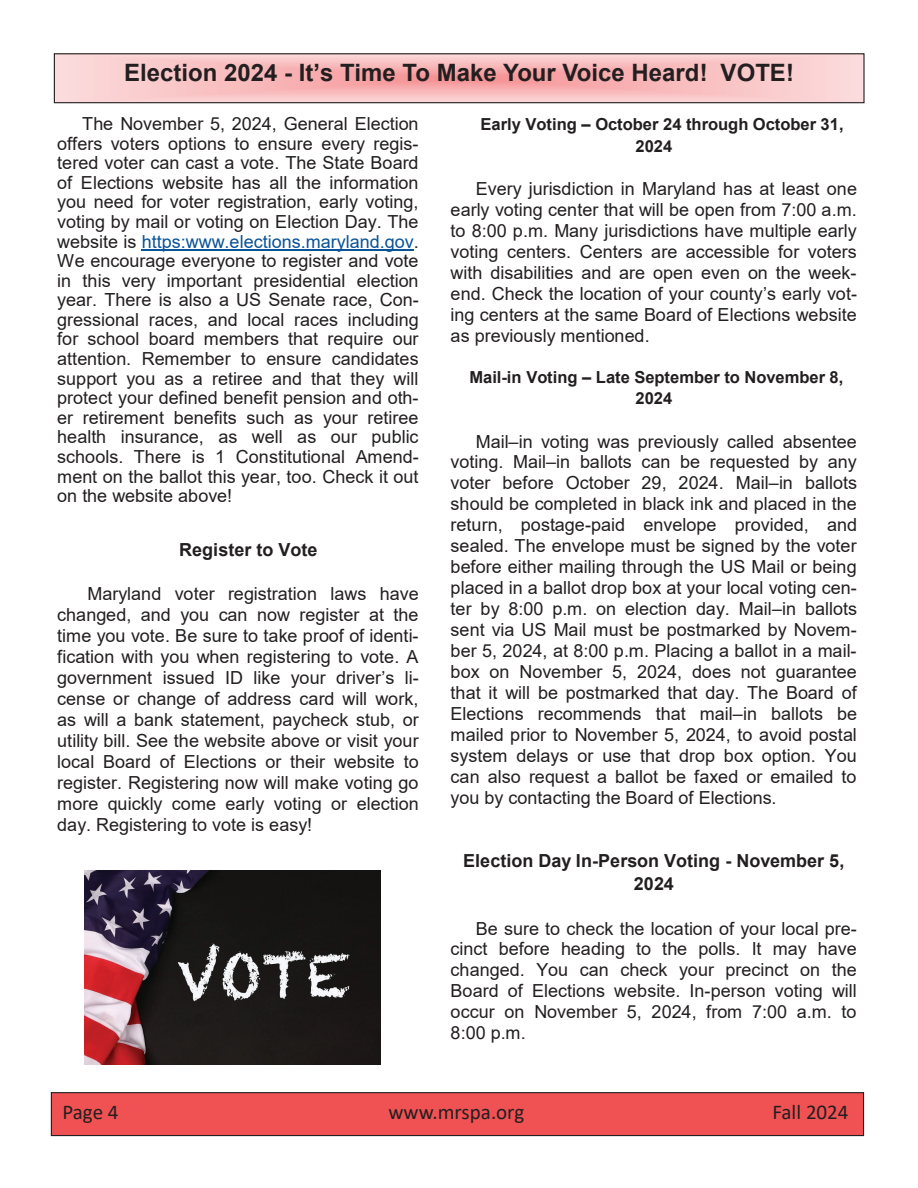
<style>
.page{position:relative;width:918px;height:1188px;background:#fff}
.page>*{position:absolute;margin:0;border:0;box-sizing:border-box;transform-origin:0 0}
.t1{font:700 24px "Arial";color:#231f20}
.t2{font:21px "Calibri";color:#231f20}
.t3{font:18px/21px "Arial";color:#231f20;text-align:justify}
.t4{font:700 18px/23.4px "Arial";color:#231f20;text-align:center}
.t5{font:700 16.5px/21.5px "Arial";color:#231f20}
.s1{color:#095396}
</style>
<div class="page">
<div style="left:51px;top:1093px;width:813px;height:43px;background:#f05153"></div>
<div style="left:51px;top:1092px;width:813px;height:44px;border:1px solid #231f20"></div>
<svg style="left:56px;top:55px;width:807px;height:46px;background:#f9c1c2"></svg>
<div style="left:54px;top:53px;width:811px;height:50px;border:1px solid #231f20"></div>
<hr style="left:142px;top:249px;width:272px;height:2px;background:#095396">
<img style="left:84px;top:870px;width:297px;height:194px">
<h1 class="t1" style="left:124px;top:55px;width:672px">Election 2024 - It’s Time To Make Your Voice Heard! VOTE!</h1>
<p class="t3" style="left:57px;top:114px;width:363px;line-height:19.6px;text-indent:25px">The November 5, 2024, General Election offers voters options to ensure every regis&shy;tered voter can cast a vote. The State Board of Elections website has all the information you need for voter registration, early voting, voting by mail or voting on Election Day. The website is <span class="s1">https:www.elections.maryland.gov</span>.<br>We encourage everyone to register and vote in this very important presidential election year. There is also a US Senate race, Con&shy;gressional races, and local races including for school board members that require our attention. Remember to ensure candidates support you as a retiree and that they will protect your defined benefit pension and oth&shy;er retirement benefits such as your retiree health insurance, as well as our public schools. There is 1 Constitutional Amend&shy;ment on the ballot this year, too. Check it out on the website above!</p>
<p class="t5" style="left:636px;top:114px;width:210px;text-indent:-155px">Early Voting – October 24 through October 31,<br>2024</p>
<p class="t3" style="left:451px;top:178px;width:408px;text-indent:25px">Every jurisdiction in Maryland has at least one early voting center that will be open from 7:00 a.m. to 8:00 p.m. Many jurisdictions have multiple early voting centers. Centers are accessible for voters with disabilities and are open even on the week&shy;end. Check the location of your county’s early vot&shy;ing centers at the same Board of Elections website as previously mentioned.</p>
<p class="t5" style="left:469px;top:366px;width:376px;text-align:center">Mail-in Voting – Late September to November 8,<br>2024</p>
<p class="t3" style="left:451px;top:431px;width:408px;text-indent:25px">Mail–in voting was previously called absentee voting. Mail–in ballots can be requested by any voter before October 29, 2024. Mail–in ballots should be completed in black ink and placed in the return, postage-paid envelope provided, and sealed. The envelope must be signed by the voter before either mailing through the US Mail or being placed in a ballot drop box at your local voting cen&shy;ter by 8:00 p.m. on election day. Mail–in ballots sent via US Mail must be postmarked by Novem&shy;ber 5, 2024, at 8:00 p.m. Placing a ballot in a mail&shy;box on November 5, 2024, does not guarantee that it will be postmarked that day. The Board of Elections recommends that mail–in ballots be mailed prior to November 5, 2024, to avoid postal system delays or use that drop box option. You can also request a ballot be faxed or emailed to you by contacting the Board of Elections.</p>
<p class="t4" style="left:179px;top:538px;width:140px">Register to Vote</p>
<p class="t3" style="left:57px;top:583px;width:363px;text-indent:30px">Maryland voter registration laws have changed, and you can now register at the time you vote. Be sure to take proof of identi&shy;fication with you when registering to vote. A government issued ID like your driver’s li&shy;cense or change of address card will work, as will a bank statement, paycheck stub, or utility bill. See the website above or visit your local Board of Elections or their website to register. Registering now will make voting go more quickly come early voting or election day. Registering to vote is easy!</p>
<p class="t4" style="left:463px;top:849px;width:383px">Election Day In-Person Voting - November 5,<br>2024</p>
<p class="t3" style="left:451px;top:918px;width:408px;text-indent:25px">Be sure to check the location of your local pre&shy;cinct before heading to the polls. It may have changed. You can check your precinct on the Board of Elections website. In-person voting will occur on November 5, 2024, from 7:00 a.m. to 8:00 p.m.</p>
<p class="t2" style="left:63px;top:1098px;width:57px">Page 4</p>
<p class="t2" style="left:388px;top:1098px;width:137px">www.mrspa.org</p>
<p class="t2" style="left:772px;top:1098px;width:78px">Fall 2024</p>
</div>
